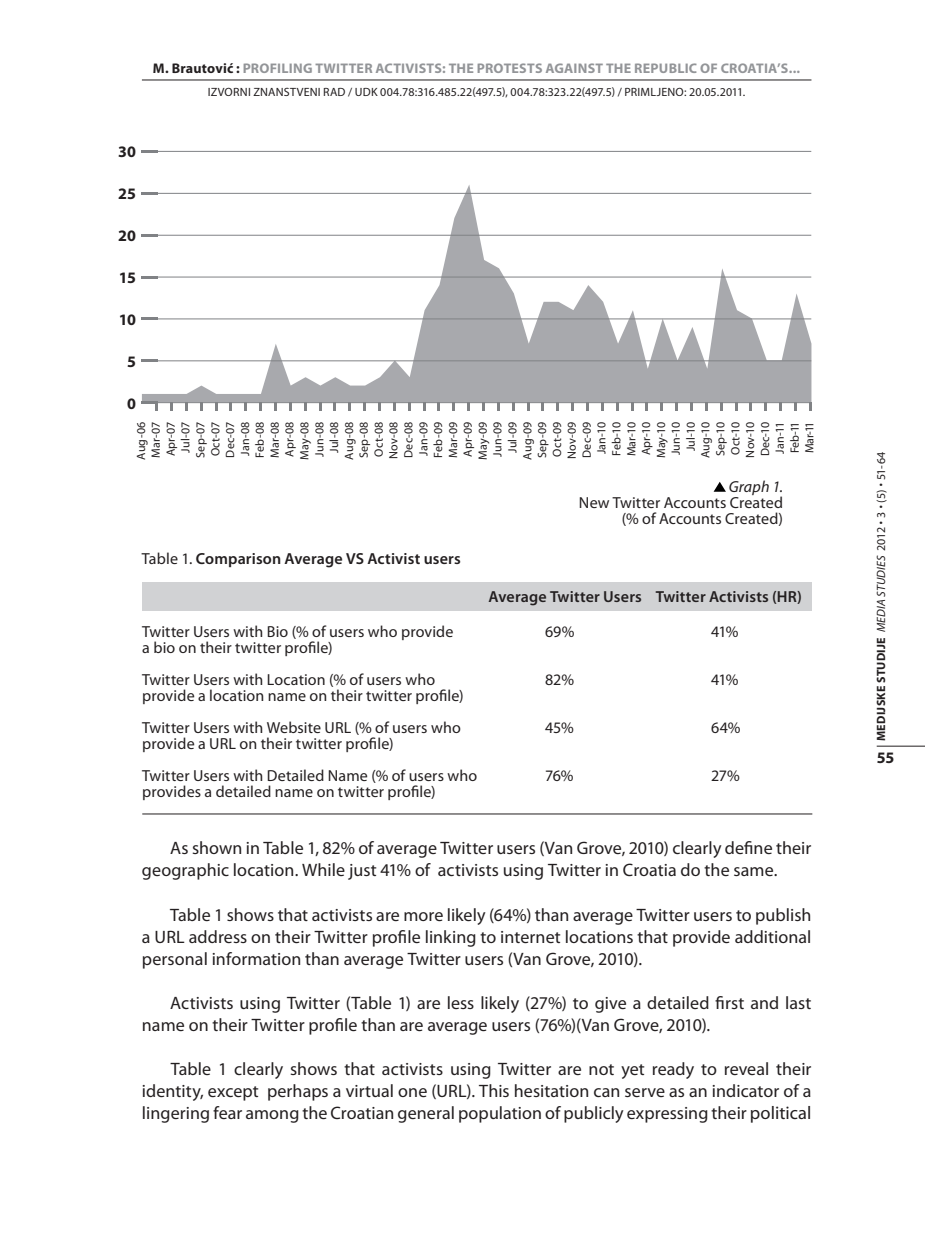
<style>
.page{position:relative;width:925px;height:1237px;background:#fff}
.page>*{position:absolute;margin:0;border:0;box-sizing:border-box;transform-origin:0 0}
.t1{font:18px/22px "Myriad Pro";letter-spacing:.005em;color:#231f20}
.t2{font:16px/16px "Myriad Pro";letter-spacing:.01em;color:#231f20}
.t3{font:600 16px "Myriad Pro";letter-spacing:.01em;color:#231f20}
.t4{font:700 16px "Myriad Pro";color:#231f20}
.t5{font:italic 16px "Myriad Pro";letter-spacing:.01em;color:#231f20}
.t6{font:700 14px "Myriad Pro";letter-spacing:.015em;color:#939598}
.t7{font:12px/14.8px "Myriad Pro";letter-spacing:.02em;color:#231f20;text-align:right}
.t8{font:700 12px "Myriad Pro";letter-spacing:.025em;color:#231f20}
.s1{color:#231f20}
.s2{font-weight:400}
.s3{font-size:18.4px}
.s4{font-weight:400;font-style:italic}
</style>
<div class="page">
<hr style="left:142px;top:79px;width:669px;height:1px;background:#231f20">
<hr style="left:876px;top:745px;width:48px;height:1px;background:#231f20">
<div style="left:142px;top:582px;width:669px;height:28px;background:#d1d2d4"></div>
<hr style="left:142px;top:813px;width:670px;height:1px;background:#231f20">
<svg style="left:714px;top:482px;width:11px;height:9px"></svg>
<svg style="left:142px;top:185px;width:669px;height:217px"></svg>
<hr style="left:145px;top:360px;width:666px;height:1px;background:#808285">
<hr style="left:145px;top:318px;width:666px;height:1px;background:#808285">
<hr style="left:145px;top:276px;width:666px;height:1px;background:#808285">
<hr style="left:145px;top:235px;width:666px;height:1px;background:#808285">
<hr style="left:145px;top:193px;width:666px;height:1px;background:#808285">
<hr style="left:145px;top:151px;width:666px;height:1px;background:#808285">
<svg style="left:141px;top:318px;width:17px;height:2px"></svg>
<svg style="left:141px;top:276px;width:17px;height:2px"></svg>
<svg style="left:141px;top:234px;width:17px;height:2px"></svg>
<svg style="left:141px;top:192px;width:17px;height:2px"></svg>
<svg style="left:141px;top:150px;width:17px;height:2px"></svg>
<svg style="left:141px;top:360px;width:17px;height:2px"></svg>
<svg style="left:170px;top:403px;width:2px;height:8px"></svg>
<svg style="left:185px;top:403px;width:2px;height:8px"></svg>
<svg style="left:200px;top:403px;width:2px;height:8px"></svg>
<svg style="left:215px;top:403px;width:2px;height:8px"></svg>
<svg style="left:230px;top:403px;width:2px;height:8px"></svg>
<svg style="left:245px;top:403px;width:2px;height:8px"></svg>
<svg style="left:259px;top:403px;width:2px;height:8px"></svg>
<svg style="left:274px;top:403px;width:2px;height:8px"></svg>
<svg style="left:289px;top:403px;width:2px;height:8px"></svg>
<svg style="left:304px;top:403px;width:2px;height:8px"></svg>
<svg style="left:319px;top:403px;width:2px;height:8px"></svg>
<svg style="left:334px;top:403px;width:2px;height:8px"></svg>
<svg style="left:348px;top:403px;width:3px;height:8px"></svg>
<svg style="left:363px;top:403px;width:2px;height:8px"></svg>
<svg style="left:378px;top:403px;width:2px;height:8px"></svg>
<svg style="left:393px;top:403px;width:2px;height:8px"></svg>
<svg style="left:408px;top:403px;width:2px;height:8px"></svg>
<svg style="left:423px;top:403px;width:2px;height:8px"></svg>
<svg style="left:438px;top:403px;width:2px;height:8px"></svg>
<svg style="left:452px;top:403px;width:2px;height:8px"></svg>
<svg style="left:467px;top:403px;width:2px;height:8px"></svg>
<svg style="left:482px;top:403px;width:2px;height:8px"></svg>
<svg style="left:497px;top:403px;width:2px;height:8px"></svg>
<svg style="left:512px;top:403px;width:2px;height:8px"></svg>
<svg style="left:527px;top:403px;width:2px;height:8px"></svg>
<svg style="left:541px;top:403px;width:2px;height:8px"></svg>
<svg style="left:556px;top:403px;width:2px;height:8px"></svg>
<svg style="left:571px;top:403px;width:2px;height:8px"></svg>
<svg style="left:586px;top:403px;width:2px;height:8px"></svg>
<svg style="left:601px;top:403px;width:2px;height:8px"></svg>
<svg style="left:616px;top:403px;width:2px;height:8px"></svg>
<svg style="left:630px;top:403px;width:3px;height:8px"></svg>
<svg style="left:645px;top:403px;width:2px;height:8px"></svg>
<svg style="left:660px;top:403px;width:2px;height:8px"></svg>
<svg style="left:675px;top:403px;width:2px;height:8px"></svg>
<svg style="left:690px;top:403px;width:2px;height:8px"></svg>
<svg style="left:705px;top:403px;width:2px;height:8px"></svg>
<svg style="left:720px;top:403px;width:2px;height:8px"></svg>
<svg style="left:749px;top:403px;width:2px;height:8px"></svg>
<svg style="left:764px;top:403px;width:2px;height:8px"></svg>
<svg style="left:779px;top:403px;width:2px;height:8px"></svg>
<svg style="left:794px;top:403px;width:2px;height:8px"></svg>
<svg style="left:809px;top:403px;width:2px;height:8px"></svg>
<svg style="left:141px;top:401px;width:17px;height:10px"></svg>
<hr style="left:145px;top:402px;width:666px;height:1px;background:#808285">
<p class="t6" style="left:153px;top:59px;width:648px"><span class="s1">M. Brautović :</span> PROFILING TWITTER ACTIVISTS: THE PROTESTS AGAINST THE REPUBLIC OF CROATIA’S...</p>
<p class="t7" style="left:208px;top:84px;width:539px">Izvorni znanstveni rad / UDK 004.78:316.485.22(497.5), 004.78:323.22(497.5) / Pri mljeno: 20.05.2011.</p>
<p class="t4" style="left:118px;top:141px;width:19px">30</p>
<p class="t4" style="left:118px;top:183px;width:19px">25</p>
<p class="t4" style="left:118px;top:225px;width:19px">20</p>
<p class="t4" style="left:119px;top:267px;width:19px">15</p>
<p class="t4" style="left:119px;top:309px;width:19px">10</p>
<p class="t4" style="left:127px;top:351px;width:10px">5</p>
<p class="t4" style="left:127px;top:393px;width:10px">0</p>
<p class="t7" style="left:133px;top:460px;width:40px;rotate:-90deg">Aug-06<br>Mar-07<br>Apr-07<br>Jul-07<br>Sep-07<br>Oct-07<br>Dec-07<br>Jan-08<br>Feb-08<br>Mar-08<br>Apr-08<br>May-08<br>Jun-08<br>Jul-08<br>Aug-08<br>Sep-08<br>Oct-08<br>Nov-08<br>Dec-08<br>Jan-09<br>Feb-09<br>Mar-09<br>Apr-09<br>May-09<br>Jun-09<br>Jul-09<br>Aug-09<br>Sep-09<br>Oct-09<br>Nov-09<br>Dec-09<br>Jan-10<br>Feb-10<br>Mar-10<br>Apr-10<br>May-10<br>Jun-10<br>Jul-10<br>Aug-10<br>Sep-10<br>Oct-10<br>N ov-10<br>Dec-10<br>Jan-11<br>Feb-11<br>Mar-11</p>
<p class="t3" style="left:142px;top:548px;width:320px"><span class="s2">Table 1.</span> Comparison Average VS Activist users</p>
<p class="t2" style="left:142px;top:623px;width:312px">Twitter Users with Bio (% of users who provide a bio on their twitter profile)</p>
<p class="t2" style="left:142px;top:671px;width:323px">Twitter Users with Location (% of users who provide a location name on their twitter profile)</p>
<p class="t2" style="left:142px;top:719px;width:320px">Twitter Users with Website URL (% of users who provide a URL on their twitter profile)</p>
<p class="t2" style="left:142px;top:767px;width:336px">Twitter Users with Detailed Name (% of users who provides a detailed name on twitter profile)</p>
<p class="t5" style="left:728px;top:477px;width:56px">Graph 1.</p>
<p class="t2" style="left:578px;top:494px;width:205px;text-align:right">N ew Twitter Accounts Created (% of Accounts Created)</p>
<p class="t3" style="left:488px;top:586px;width:315px">Average Twitter Users Twitter Activists (HR)</p>
<p class="t2" style="left:545px;top:623px;width:31px">69%</p>
<p class="t2" style="left:545px;top:671px;width:31px">82%</p>
<p class="t2" style="left:545px;top:719px;width:30px">45%</p>
<p class="t2" style="left:545px;top:767px;width:30px">76%</p>
<p class="t2" style="left:710px;top:623px;width:29px">41%</p>
<p class="t2" style="left:710px;top:671px;width:29px">41%</p>
<p class="t2" style="left:710px;top:719px;width:31px">64%</p>
<p class="t2" style="left:710px;top:767px;width:30px">27%</p>
<p class="t1" style="left:142px;top:836px;width:670px;text-indent:28px">As shown in Table 1, 82% of average Twitter users (Van Grove, 2010) clearly define their geographic location. While just 41% of activists using Twitter in Croatia do the same.</p>
<p class="t1" style="left:142px;top:902px;width:670px;text-align:justify;text-indent:28px">Table 1 shows that activists are more likely (64%) than average Twitter users to publish a URL address on their Twitter profile linking to internet locations that provide additional personal information than average Twitter users (Van Grove, 2010).</p>
<p class="t1" style="left:142px;top:990px;width:671px;text-indent:28px">Activists using Twitter (Table 1) are less likely (27%) to give a detailed first and last name on their Twitter profile than are average users (76%)(Van Grove, 2010).</p>
<p class="t1" style="left:142px;top:1056px;width:671px;text-align:justify;text-indent:29px">Table 1 clearly shows that activists using Twitter are not yet ready to reveal their identity, except perhaps a virtual one (URL). This hesitation can serve as an indicator of a lingering fear among the Croatian general population of publicly expressing their <span class="s3">political</span></p>
<p class="t8" style="left:872px;top:741px;width:291px;rotate:-90deg">MEDIJSKE STUDIJE <span class="s4">MEDIA STUDIES</span> <span class="s2">2012</span> <sup>.</sup> <span class="s2">3</span> <sup>.</sup> <span class="s2">(5)</span> <sup>.</sup> <span class="s2">51-64</span></p>
<p class="t4" style="left:876px;top:747px;width:19px">55</p>
</div>
